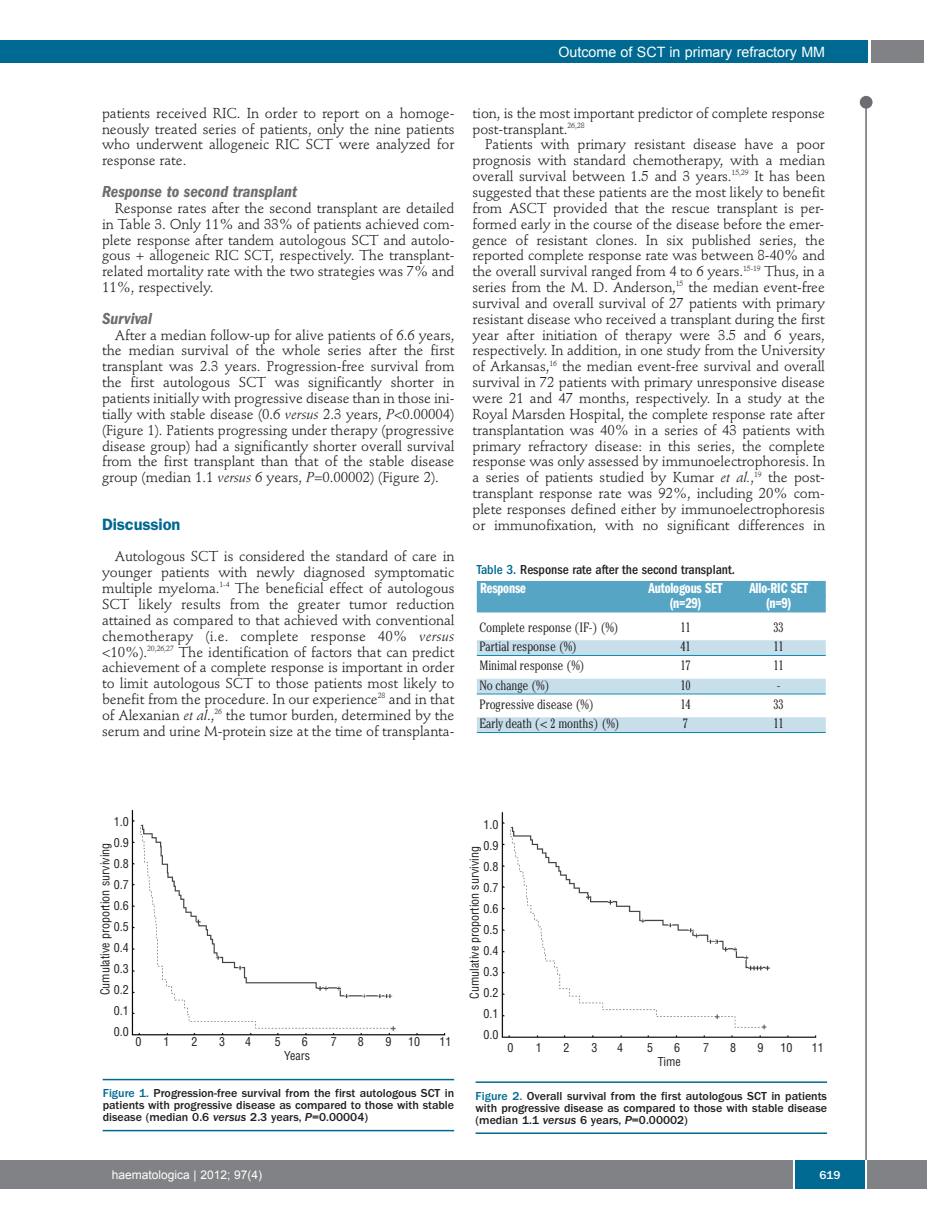
<style>
.page{position:relative;width:927px;height:1225px;background:#fff}
.page>*{position:absolute;margin:0;border:0;box-sizing:border-box;transform-origin:0 0}
.t1{font:italic 600 condensed 16.5px "Franklin Gothic";color:#6c6d70}
.t2{font:600 16.5px "Franklin Gothic";letter-spacing:-.01em;color:#006991}
.t3{font:15px "Franklin Gothic Demi Cmpr";letter-spacing:-.01em;color:#fff}
.t4{font:14.25px/15.9px "Stempel Schneidler";letter-spacing:-.005em;color:#231f20;text-align:justify}
.t5{font:14.25px "Arial";color:#fff}
.t6{font:300 condensed 13.5px "Cheltenham";letter-spacing:-.01em;color:#231f20}
.t7{font:500 condensed 13.5px "Franklin Gothic";color:#231f20}
.t8{font:500 12px/12px "Franklin Gothic";color:#231f20;text-align:justify}
.t9{font:condensed 12px/21px "Helvetica";color:#231f20;text-align:justify}
.t10{font:12px "Arial";color:#fff}
.t11{font:500 12px "Franklin Gothic";color:#fff}
.s1{font-style:italic}
.s2{color:#006991}
</style>
<div class="page">
<div style="left:860px;top:96px;width:12px;height:13px;background:#6c6d70;border-radius:50%"></div>
<hr style="left:865px;top:98px;width:2px;height:1062px;background:#6c6d70">
<div style="left:871px;top:40px;width:52px;height:22px;background:#808285"></div>
<div style="left:18px;top:40px;width:849px;height:22px;background:#006991"></div>
<div style="left:17px;top:1160px;width:910px;height:28px;background:#808285"></div>
<div style="left:795px;top:1160px;width:70px;height:28px;background:#006991"></div>
<hr style="left:793px;top:1160px;width:2px;height:28px;background:#fff">
<hr style="left:865px;top:1160px;width:2px;height:28px;background:#fff">
<div style="left:0;top:40px;width:19px;height:22px;background:#006991"></div>
<div style="left:0;top:1160px;width:18px;height:28px;background:#808285"></div>
<div style="left:477px;top:581px;width:349px;height:16px;background:#56a5c4"></div>
<div style="left:477px;top:596px;width:349px;height:16px;background:#56a5c4"></div>
<div style="left:477px;top:640px;width:349px;height:15px;background:#c6dfeb"></div>
<hr style="left:477px;top:655px;width:349px;height:1px;background:#0d8aaf">
<div style="left:477px;top:679px;width:349px;height:15px;background:#c6dfeb"></div>
<hr style="left:477px;top:693px;width:349px;height:1px;background:#0d8aaf">
<div style="left:477px;top:717px;width:349px;height:15px;background:#c6dfeb"></div>
<hr style="left:477px;top:732px;width:349px;height:1px;background:#0d8aaf">
<hr style="left:103px;top:1078px;width:351px;height:2px;background:#006991">
<hr style="left:103px;top:1129px;width:351px;height:2px;background:#006991">
<img style="left:131px;top:810px;width:315px;height:226px">
<hr style="left:476px;top:1081px;width:351px;height:2px;background:#006991">
<hr style="left:476px;top:1132px;width:351px;height:2px;background:#006991">
<img style="left:501px;top:812px;width:316px;height:226px">
<p class="t5" style="left:558px;top:44px;width:268px">Outcome of SCT in primary refractory MM</p>
<p class="t4" style="left:102px;top:106px;width:354px">patients received RIC. In order to report on a homoge&shy;neously treated series of patients, only the nine patients who underwent allogeneic RIC SCT were analyzed for response rate.</p>
<p class="t1" style="left:102px;top:185px;width:197px">Response to second transplant</p>
<p class="t4" style="left:102px;top:201px;width:354px;text-indent:13px">Response rates after the second transplant are detailed in Table 3. Only 11% and 33% of patients achieved com&shy;plete response after tandem autologous SCT and autolo&shy;gous + allogeneic RIC SCT, respectively. The transplant&shy;related mortality rate with the two strategies was 7% and 11%, respectively.</p>
<p class="t1" style="left:102px;top:312px;width:52px">Survival</p>
<p class="t4" style="left:102px;top:328px;width:354px;text-indent:13px">After a median follow-up for alive patients of 6.6 years, the median survival of the whole series after the first transplant was 2.3 years. Progression-free survival from the first autologous SCT was significantly shorter in patients initially with progressive disease than in those ini&shy;tially with stable disease (0.6 <span class="s1">versus</span> 2.3 years, <span class="s1">P</span>&lt;0.00004) (Figure 1). Patients progressing under therapy (progressive disease group) had a significantly shorter overall survival from the first transplant than that of the stable disease group (median 1.1 <span class="s1">versus</span> 6 years, <span class="s1">P</span>=0.00002) (Figure 2).</p>
<p class="t2" style="left:102px;top:518px;width:80px">Discussion</p>
<p class="t4" style="left:102px;top:550px;width:354px;text-indent:13px">Autologous SCT is considered the standard of care in younger patients with newly diagnosed symptomatic multiple myeloma.<sup>1-4</sup> The beneficial effect of autologous SCT likely results from the greater tumor reduction attained as compared to that achieved with conventional chemotherapy (i.e. complete response 40% <span class="s1">versus </span>&lt;10%).<sup>20,26,27</sup> The identification of factors that can predict achievement of a complete response is important in order to limit autologous SCT to those patients most likely to benefit from the procedure. In our experience<sup>28</sup> and in that of Alexanian <span class="s1">et al</span>.,<sup>26</sup> the tumor burden, determined by the serum and urine M-protein size at the time of transplanta-</p>
<p class="t4" style="left:472px;top:106px;width:354px">tion, is the most important predictor of complete response post-transplant.<sup>26,28</sup></p>
<p class="t4" style="left:472px;top:138px;width:354px;text-indent:13px">Patients with primary resistant disease have a poor prognosis with standard chemotherapy, with a median overall survival between 1.5 and 3 years.<sup>15,29</sup> It has been suggested that these patients are the most likely to benefit from ASCT provided that the rescue transplant is per&shy;formed early in the course of the disease before the emer&shy;gence of resistant clones. In six published series, the reported complete response rate was between 8-40% and the overall survival ranged from 4 to 6 years.<sup>15-19</sup> Thus, in a series from the M. D. Anderson,<sup>15</sup> the median event-free survival and overall survival of 27 patients with primary resistant disease who received a transplant during the first year after initiation of therapy were 3.5 and 6 years, respectively. In addition, in one study from the University of Arkansas,<sup>16</sup> the median event-free survival and overall survival in 72 patients with primary unresponsive disease were 21 and 47 months, respectively. In a study at the Royal Marsden Hospital, the complete response rate after transplantation was 40% in a series of 43 patients with primary refractory disease: in this series, the complete response was only assessed by immunoelectrophoresis. In a series of patients studied by Kumar <span class="s1">et al.</span>,<sup>19</sup> the post&shy;transplant response rate was 92%, including 20% com&shy;plete responses defined either by immunoelectrophoresis or immunofixation, with no significant differences in</p>
<p class="t7" style="left:477px;top:565px;width:260px"><span class="s2">Table 3.</span> Response rate after the second transplant.</p>
<p class="t3" style="left:480px;top:583px;width:47px">Response</p>
<p class="t3" style="left:649px;top:583px;width:75px">Autologous SET</p>
<p class="t3" style="left:749px;top:583px;width:60px">Allo-RIC SET</p>
<p class="t3" style="left:669px;top:598px;width:34px">(n=29)</p>
<p class="t3" style="left:766px;top:598px;width:27px">(n=9)</p>
<p class="t6" style="left:480px;top:622px;width:141px">Complete response (IF-) (%)</p>
<p class="t6" style="left:680px;top:622px;width:12px">11</p>
<p class="t6" style="left:773px;top:622px;width:12px">33</p>
<p class="t6" style="left:480px;top:641px;width:99px">Partial response (%)</p>
<p class="t6" style="left:680px;top:641px;width:12px">41</p>
<p class="t6" style="left:773px;top:641px;width:12px">11</p>
<p class="t6" style="left:480px;top:661px;width:107px">Minimal response (%)</p>
<p class="t6" style="left:680px;top:661px;width:12px">17</p>
<p class="t6" style="left:773px;top:661px;width:12px">11</p>
<p class="t6" style="left:480px;top:680px;width:72px">No change (%)</p>
<p class="t6" style="left:680px;top:680px;width:12px">10</p>
<p class="t6" style="left:777px;top:680px;width:5px">-</p>
<p class="t6" style="left:480px;top:699px;width:116px">Progressive disease (%)</p>
<p class="t6" style="left:680px;top:699px;width:12px">14</p>
<p class="t6" style="left:773px;top:699px;width:12px">33</p>
<p class="t6" style="left:480px;top:718px;width:142px">Early death (&lt; 2 months) (%)</p>
<p class="t6" style="left:683px;top:718px;width:7px">7</p>
<p class="t6" style="left:773px;top:718px;width:12px">11</p>
<p class="t9" style="left:114px;top:811px;width:16px">1.0<br>0.9<br>0.8<br>0.7<br>0.6<br>0.5<br>0.4<br>0.3<br>0.2<br>0.1<br>0.0</p>
<p class="t9" style="left:95px;top:995px;width:154px;rotate:-90deg">Cumulative proportion surviving</p>
<p class="t9" style="left:135px;top:1031px;width:7px">0</p>
<p class="t9" style="left:164px;top:1031px;width:7px">1</p>
<p class="t9" style="left:191px;top:1031px;width:7px">2</p>
<p class="t9" style="left:219px;top:1031px;width:7px">3</p>
<p class="t9" style="left:245px;top:1031px;width:7px">4</p>
<p class="t9" style="left:275px;top:1031px;width:7px">5</p>
<p class="t9" style="left:302px;top:1031px;width:7px">6</p>
<p class="t9" style="left:331px;top:1031px;width:7px">7</p>
<p class="t9" style="left:358px;top:1031px;width:7px">8</p>
<p class="t9" style="left:385px;top:1031px;width:7px">9</p>
<p class="t9" style="left:408px;top:1031px;width:13px">10</p>
<p class="t9" style="left:439px;top:1031px;width:13px">11</p>
<p class="t9" style="left:284px;top:1045px;width:27px">Years</p>
<p class="t9" style="left:483px;top:814px;width:16px">1.0<br>0.9<br>0.8<br>0.7<br>0.6<br>0.5<br>0.4<br>0.3<br>0.2<br>0.1<br>0.0</p>
<p class="t9" style="left:464px;top:998px;width:154px;rotate:-90deg">Cumulative proportion surviving</p>
<p class="t9" style="left:508px;top:1037px;width:7px">0</p>
<p class="t9" style="left:536px;top:1037px;width:7px">1</p>
<p class="t9" style="left:564px;top:1037px;width:7px">2</p>
<p class="t9" style="left:591px;top:1037px;width:7px">3</p>
<p class="t9" style="left:617px;top:1037px;width:7px">4</p>
<p class="t9" style="left:647px;top:1037px;width:7px">5</p>
<p class="t9" style="left:674px;top:1037px;width:7px">6</p>
<p class="t9" style="left:703px;top:1037px;width:7px">7</p>
<p class="t9" style="left:730px;top:1037px;width:7px">8</p>
<p class="t9" style="left:758px;top:1037px;width:7px">9</p>
<p class="t9" style="left:780px;top:1037px;width:13px">10</p>
<p class="t9" style="left:812px;top:1037px;width:13px">11</p>
<p class="t9" style="left:658px;top:1051px;width:25px">Time</p>
<p class="t8" style="left:103px;top:1088px;width:353px"><span class="s2">Figure 1.</span> Progression-free survival from the first autologous SCT in patients with progressive disease as compared to those with stable disease (median 0.6 <span class="s1">versus</span> 2.3 years, <span class="s1">P</span>=0.00004)</p>
<p class="t8" style="left:476px;top:1091px;width:353px"><span class="s2">Figure 2.</span> Overall survival from the first autologous SCT in patients with progressive disease as compared to those with stable disease (median 1.1 <span class="s1">versus</span> 6 years, <span class="s1">P</span>=0.00002)</p>
<p class="t10" style="left:112px;top:1168px;width:152px">haematologica | 2012; 97(4)</p>
<p class="t11" style="left:819px;top:1171px;width:23px">619</p>
</div>
